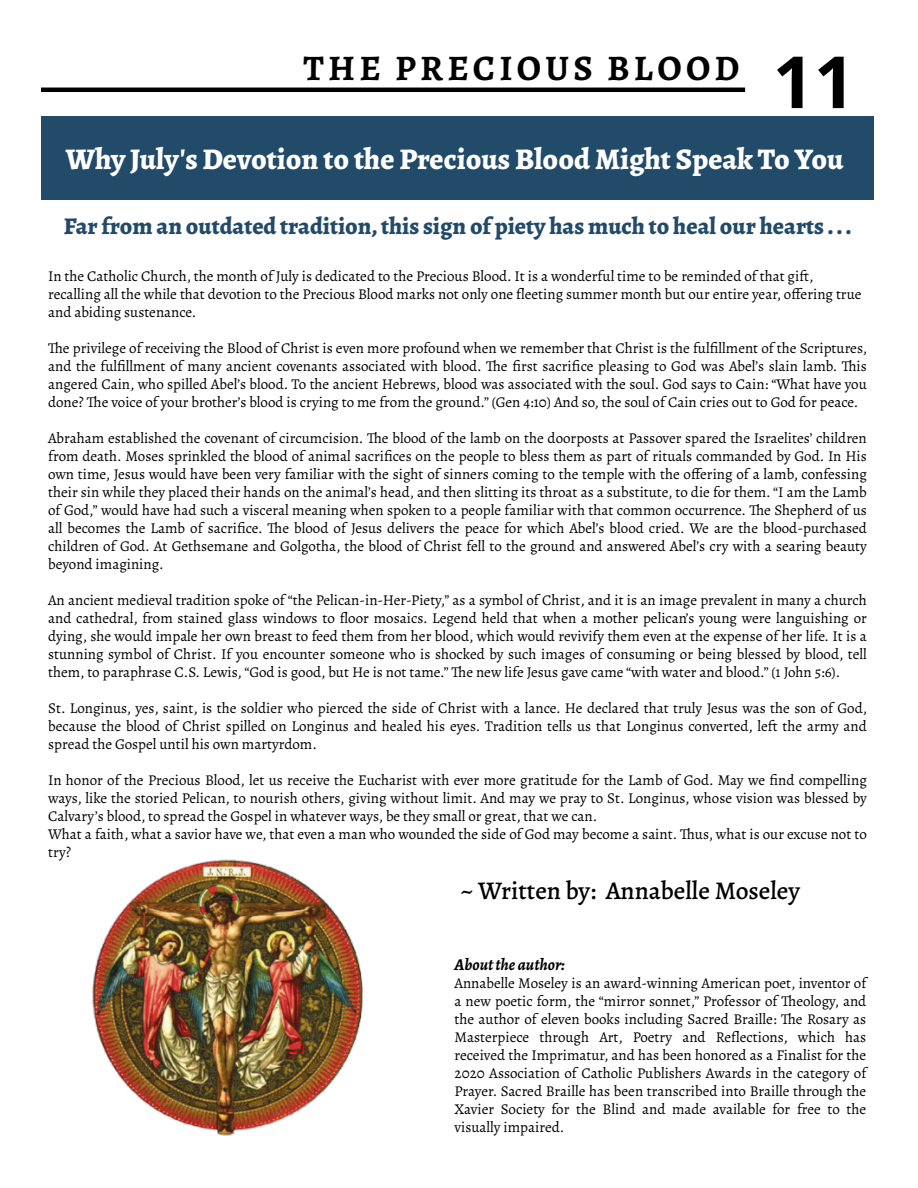
<style>
.page{position:relative;width:918px;height:1188px;background:#fff}
.page>*{position:absolute;margin:0;border:0;box-sizing:border-box;transform-origin:0 0}
.Page_Number_e7551068{font:700 72px "Open Sans";color:#000}
.Page_Title_Right_dc0{font:700 36px "Alegreya";letter-spacing:.12em;color:#000}
.Body_Copy_0e163d4d-a{font:800 30px "Alegreya";color:#fff}
.Body_Copy_0e163d4d-a-2{font:500 25.5px "Alegreya";color:#000}
.Body_Copy_0e163d4d-a-3{font:800 24px "Alegreya";color:#224a69}
.Body_Copy_0e163d4d-a-4{font:italic 700 16.5px "Alegreya";color:#000}
.Body_Copy_0e163d4d-a-5{font:15px/18px "Qqbvhq Alegreya";color:#000;text-align:justify}
.s1{font-family:"Srmlgs Alegreya"}
</style>
<div class="page">
<div style="left:41px;top:116px;width:833px;height:84px;background:#224a69"></div>
<hr style="left:41px;top:88px;width:704px;height:4px;background:#000">
<img style="left:92px;top:859px;width:271px;height:277px">
<p class="Page_Title_Right_dc0" style="left:304px;top:43px;width:438px">THE PRECIOUS BLOOD</p>
<p class="Page_Number_e7551068" style="left:773px;top:31px;width:84px">11</p>
<p class="Body_Copy_0e163d4d-a" style="left:66px;top:137px;width:779px">Why July's Devotion to the Precious Blood Might Speak To You</p>
<p class="Body_Copy_0e163d4d-a-3" style="left:64px;top:208px;width:790px">Far from an outdated tradition, this sign of piety has much to heal our hearts . . .</p>
<p class="Body_Copy_0e163d4d-a-5" style="left:48px;top:267px;width:815px;text-align:left">In the Catholic Church, the month of July is dedicated to the Precious Blood. It is a wonderful time to be reminded of that gift, recalling all the while that devotion to the Precious Blood marks not only one fleeting summer month but our entire year, offering true <span class="s1">and abiding sustenance.</span></p>
<p class="Body_Copy_0e163d4d-a-5" style="left:48px;top:339px;width:821px">The privilege of receiving the Blood of Christ is even more profound when we remember that Christ is the fulfillment of the Scriptures, and the fulfillment of many ancient covenants associated with blood. The first sacrifice pleasing to God was Abel’s slain lamb. This angered Cain, who spilled Abel’s blood. To the ancient Hebrews, blood was associated with the soul. God says to Cain: “What have you done? The voice of your brother’s blood is crying to me from the ground.” (Gen 4:10) And so, the soul of Cain cries out to God for peace.</p>
<p class="Body_Copy_0e163d4d-a-5" style="left:48px;top:429px;width:820px">Abraham established the covenant of circumcision. The blood of the lamb on the doorposts at Passover spared the Israelites’ children from death. Moses sprinkled the blood of animal sacrifices on the people to bless them as part of rituals commanded by God. In His own time, Jesus would have been very familiar with the sight of sinners coming to the temple with the offering of a lamb, confessing their sin while they placed their hands on the animal’s head, and then slitting its throat as a substitute, to die for them. “I am the Lamb of God,” would have had such a visceral meaning when spoken to a people familiar with that common occurrence. The Shepherd of us all becomes the Lamb of sacrifice. The blood of Jesus delivers the peace for which Abel’s blood cried. We are the blood-purchased children of God. At Gethsemane and Golgotha, the blood of Christ fell to the ground and answered Abel’s cry with a searing beauty <span class="s1">beyond imagining.</span></p>
<p class="Body_Copy_0e163d4d-a-5" style="left:48px;top:591px;width:820px">An ancient medieval tradition spoke of “the Pelican-in-Her-Piety,” as a symbol of Christ, and it is an image prevalent in many a church and cathedral, from stained glass windows to floor mosaics. Legend held that when a mother pelican’s young were languishing or dying, she would impale her own breast to feed them from her blood, which would revivify them even at the expense of her life. It is a stunning symbol of Christ. If you encounter someone who is shocked by such images of consuming or being blessed by blood, tell them, to paraphrase C.S. Lewis, “God is good, but He is not tame.” The new life Jesus gave came “with water and blood.” (1 John 5:6).</p>
<p class="Body_Copy_0e163d4d-a-5" style="left:48px;top:699px;width:821px">St. Longinus, yes, saint, is the soldier who pierced the side of Christ with a lance. He declared that truly Jesus was the son of God, because the blood of Christ spilled on Longinus and healed his eyes. Tradition tells us that Longinus converted, left the army and <span class="s1">spread the Gospel until his own martyrdom.</span></p>
<p class="Body_Copy_0e163d4d-a-5" style="left:48px;top:771px;width:820px">In honor of the Precious Blood, let us receive the Eucharist with ever more gratitude for the Lamb of God. May we find compelling ways, like the storied Pelican, to nourish others, giving without limit. And may we pray to St. Longinus, whose vision was blessed by Calvary’s blood, to spread the Gospel in whatever ways, be they small or great, that we can.</p>
<p class="Body_Copy_0e163d4d-a-5" style="left:48px;top:825px;width:820px">What a faith, what a savior have we, that even a man who wounded the side of God may become a saint. Thus, what is our excuse not to <span class="s1">try?</span></p>
<p class="Body_Copy_0e163d4d-a-2" style="left:460px;top:873px;width:341px">~ Written by: Annabelle Moseley</p>
<p class="Body_Copy_0e163d4d-a-4" style="left:455px;top:952px;width:112px">About the author:</p>
<p class="Body_Copy_0e163d4d-a-5" style="left:455px;top:974px;width:413px">Annabelle Moseley is an award-winning American poet, inventor of a new poetic form, the “mirror sonnet,” Professor of Theology, and the author of eleven books including Sacred Braille: The Rosary as Masterpiece through Art, Poetry and Reflections, which has received the Imprimatur, and has been honored as a Finalist for the <span class="s1">2020 Association of Catholic Publishers Awards in the category of </span>Prayer. Sacred Braille has been transcribed into Braille through the Xavier Society for the Blind and made available for free to the <span class="s1">visually impaired.</span></p>
</div>
